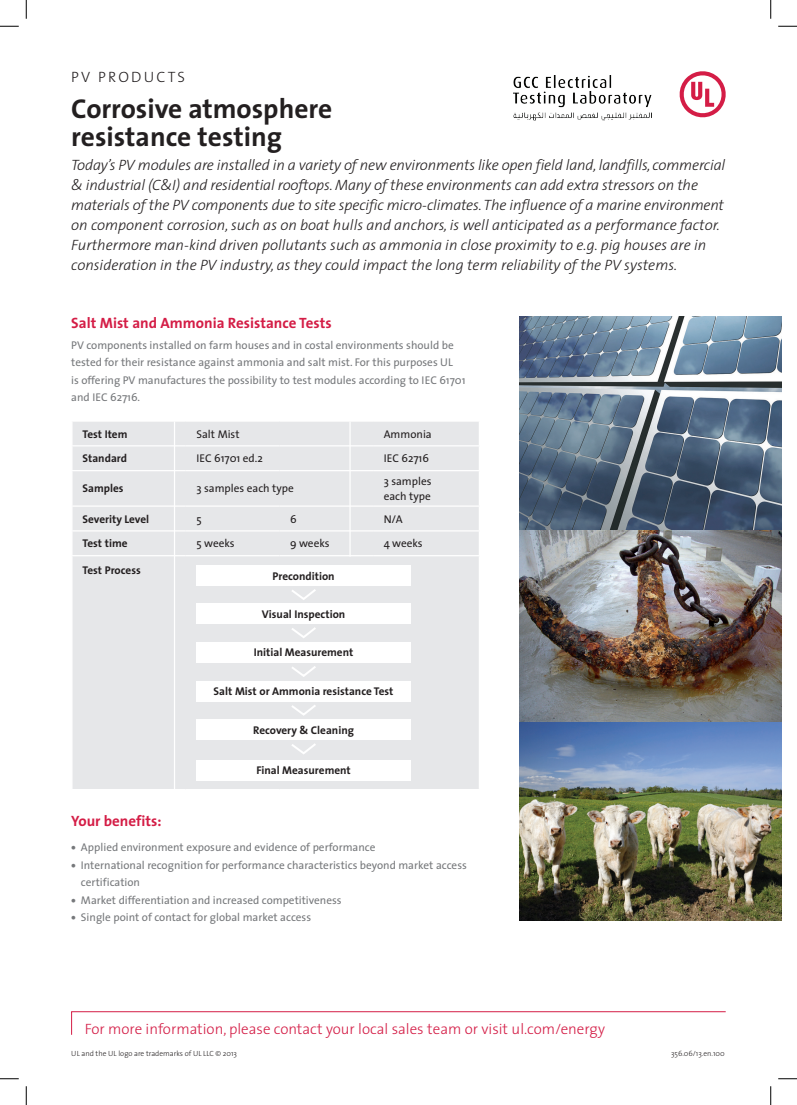
<style>
.page{position:relative;width:797px;height:1105px;background:#fff}
.page>*{position:absolute;margin:0;border:0;box-sizing:border-box;transform-origin:0 0}
.t1{font:700 27.5px/28.8px "The Sans";color:#231f20}
.t2{font:italic 300 15px/20px "The Sans";letter-spacing:-.01em;color:#231f20}
.t3{font:300 15px "The Sans";color:#d41d46}
.t4{font:700 15px "The Sans";color:#d41d46}
.t5{font:300 15px "The Sans";letter-spacing:.15em;color:#231f20}
.t6{font:11.25px/17.5px "The Sans";color:#76787b}
.t7{font:700 11.25px "The Sans";color:#231f20}
.t8{font:11.25px/15px "The Sans";color:#231f20}
.t9{font:300 7.5px "The Sans";color:#231f20}
.s1{font-weight:800}
</style>
<div class="page">
<svg style="left:71px;top:1011px;width:655px;height:24px"></svg>
<svg style="left:679px;top:71px;width:47px;height:47px"></svg>
<div style="left:72px;top:422px;width:407px;height:367px;background:#e6e7e9"></div>
<hr style="left:71px;top:445px;width:115px;height:1px;background:#fff">
<hr style="left:186px;top:445px;width:93px;height:1px;background:#fff">
<hr style="left:279px;top:445px;width:94px;height:1px;background:#fff">
<hr style="left:373px;top:445px;width:107px;height:1px;background:#fff">
<hr style="left:71px;top:470px;width:115px;height:1px;background:#fff">
<hr style="left:186px;top:470px;width:93px;height:1px;background:#fff">
<hr style="left:279px;top:470px;width:94px;height:1px;background:#fff">
<hr style="left:373px;top:470px;width:107px;height:1px;background:#fff">
<hr style="left:71px;top:505px;width:115px;height:2px;background:#fff">
<hr style="left:186px;top:505px;width:93px;height:2px;background:#fff">
<hr style="left:279px;top:505px;width:94px;height:2px;background:#fff">
<hr style="left:373px;top:505px;width:107px;height:2px;background:#fff">
<hr style="left:71px;top:530px;width:115px;height:1px;background:#fff">
<hr style="left:186px;top:530px;width:93px;height:1px;background:#fff">
<hr style="left:279px;top:530px;width:94px;height:1px;background:#fff">
<hr style="left:373px;top:530px;width:107px;height:1px;background:#fff">
<hr style="left:71px;top:555px;width:115px;height:1px;background:#fff">
<hr style="left:186px;top:555px;width:93px;height:1px;background:#fff">
<hr style="left:279px;top:555px;width:94px;height:1px;background:#fff">
<hr style="left:373px;top:555px;width:107px;height:1px;background:#fff">
<div style="left:196px;top:565px;width:215px;height:21px;background:#fff"></div>
<div style="left:196px;top:603px;width:215px;height:21px;background:#fff"></div>
<svg style="left:289px;top:587px;width:29px;height:14px"></svg>
<svg style="left:289px;top:625px;width:29px;height:15px"></svg>
<div style="left:196px;top:642px;width:215px;height:21px;background:#fff"></div>
<svg style="left:289px;top:664px;width:29px;height:14px"></svg>
<div style="left:196px;top:681px;width:215px;height:20px;background:#fff"></div>
<svg style="left:289px;top:702px;width:29px;height:15px"></svg>
<div style="left:196px;top:719px;width:215px;height:21px;background:#fff"></div>
<svg style="left:289px;top:741px;width:29px;height:15px"></svg>
<div style="left:196px;top:760px;width:215px;height:21px;background:#fff"></div>
<img style="left:519px;top:530px;width:262px;height:192px">
<img style="left:519px;top:722px;width:262px;height:198px">
<img style="left:519px;top:317px;width:262px;height:213px">
<hr style="left:349px;top:422px;width:1px;height:135px;background:#fff">
<hr style="left:174px;top:422px;width:1px;height:375px;background:#fff">
<img style="left:513px;top:76px;width:139px;height:45px">
<svg style="left:0;top:25px;width:19px;height:2px"></svg>
<svg style="left:778px;top:25px;width:19px;height:2px"></svg>
<svg style="left:0;top:1078px;width:19px;height:1px"></svg>
<svg style="left:778px;top:1078px;width:19px;height:1px"></svg>
<svg style="left:25px;top:0;width:2px;height:19px"></svg>
<svg style="left:25px;top:1086px;width:2px;height:19px"></svg>
<svg style="left:770px;top:0;width:1px;height:19px"></svg>
<svg style="left:770px;top:1086px;width:1px;height:19px"></svg>
<p class="t5" style="left:71px;top:65px;width:115px">PV PRODUCTS</p>
<h1 class="t1" style="left:71px;top:93px;width:262px">Corrosive atmosphere resistance testing</h1>
<p class="t2" style="left:71px;top:155px;width:655px">Today’s PV modules are installed in a variety of new environments like open field land, landfills, commercial &amp; industrial (C&amp;I) and residential rooftops. Many of these environments can add extra stressors on the materials of the PV components due to site specific micro-climates. The influence of a marine environment on component corrosion, such as on boat hulls and anchors, is well anticipated as a performance factor.<br>Furthermore man-kind driven pollutants such as ammonia in close proximity to e.g. pig houses are in consideration in the PV industry, as they could impact the long term reliability of the PV systems.</p>
<p class="t4" style="left:71px;top:310px;width:262px">Salt Mist and Ammonia Resistance Tests</p>
<p class="t6" style="left:71px;top:336px;width:396px">PV components installed on farm houses and in costal environments should be tested for their resistance against ammonia and salt mist. For this purposes UL<br>is offering PV manufactures the possibility to test modules according to IEC 61701 and IEC 62716.</p>
<p class="t7" style="left:83px;top:424px;width:46px">Test Item</p>
<p class="t8" style="left:196px;top:426px;width:45px">Salt Mist</p>
<p class="t8" style="left:383px;top:426px;width:50px">Ammonia</p>
<p class="t7" style="left:83px;top:449px;width:46px">Standard</p>
<p class="t8" style="left:196px;top:451px;width:68px">IEC 61701 ed.2</p>
<p class="t8" style="left:383px;top:451px;width:47px">IEC 62716</p>
<p class="t7" style="left:83px;top:479px;width:43px">Samples</p>
<p class="t8" style="left:196px;top:481px;width:99px">3 samples each type</p>
<p class="t8" style="left:383px;top:474px;width:49px">3 samples each type</p>
<p class="t7" style="left:83px;top:509px;width:68px">Severity Level</p>
<p class="t8" style="left:196px;top:511px;width:7px">5</p>
<p class="t8" style="left:290px;top:511px;width:8px">6</p>
<p class="t8" style="left:384px;top:511px;width:21px">N/A</p>
<p class="t7" style="left:83px;top:534px;width:46px">Test time</p>
<p class="t8" style="left:196px;top:536px;width:40px">5 weeks</p>
<p class="t8" style="left:290px;top:536px;width:41px">9 weeks</p>
<p class="t8" style="left:384px;top:536px;width:41px">4 weeks</p>
<p class="t7" style="left:83px;top:561px;width:60px">Test Process</p>
<p class="t7" style="left:272px;top:566px;width:64px">Precondition</p>
<p class="t7" style="left:262px;top:604px;width:85px">Visual Inspection</p>
<p class="t7" style="left:254px;top:643px;width:101px">Initial Measurement</p>
<p class="t7" style="left:214px;top:682px;width:181px">Salt Mist or Ammonia resistance Test</p>
<p class="t7" style="left:253px;top:721px;width:102px">Recovery &amp; Cleaning</p>
<p class="t7" style="left:256px;top:761px;width:96px">Final Measurement</p>
<p class="t4" style="left:71px;top:809px;width:92px">Your benefits:</p>
<p class="t6" style="left:71px;top:839px;width:306px"><span class="s1">•</span> Applied environment exposure and evidence of performance</p>
<p class="t6" style="left:81px;top:856px;width:387px;text-indent:-10px"><span class="s1">•</span> International recognition for performance characteristics beyond market access certification</p>
<p class="t6" style="left:71px;top:891px;width:272px"><span class="s1">•</span> Market differentiation and increased competitiveness</p>
<p class="t6" style="left:71px;top:909px;width:241px"><span class="s1">•</span> Single point of contact for global market access</p>
<p class="t3" style="left:85px;top:1016px;width:521px">For more information, please contact your local sales team or visit ul.com/energy</p>
<p class="t9" style="left:71px;top:1047px;width:167px">UL and the UL logo are trademarks of UL LLC © 2013</p>
<p class="t9" style="left:671px;top:1047px;width:55px">356.06/13.en.100</p>
</div>
